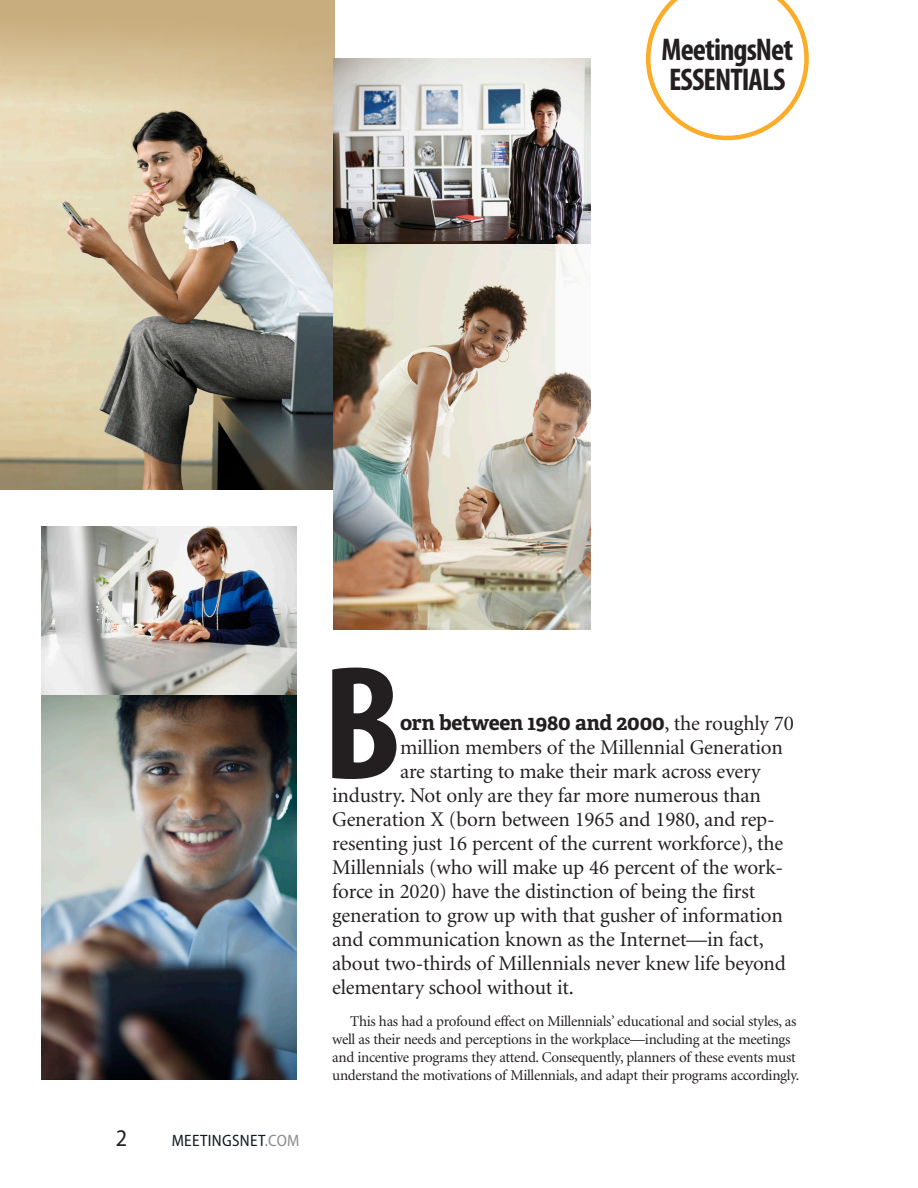
<style>
.page{position:relative;width:918px;height:1188px;background:#fff}
.page>*{position:absolute;margin:0;border:0;box-sizing:border-box;transform-origin:0 0}
.Text_1st_Para_Drop_C{font:700 condensed 163.5px "Myriad Pro";color:#231f20}
.header_1_para{font:700 condensed 31.5px "Myriad Pro";letter-spacing:-.03em;color:#231f20}
.t1{font:semi-condensed 24px "Myriad Pro";color:#231f20}
.Text_1st_Para_Drop_C-2{font:21px "Minion";letter-spacing:-.01em;color:#231f20}
.Text_1st_Para_Drop_C-3{font:700 21px "Adelle";letter-spacing:-.015em;color:#231f20}
.t2{font:semi-condensed 16.5px "Myriad Pro";letter-spacing:.02em;color:#101a21}
.Text_Indent{font:15px/18px "Minion";letter-spacing:-.02em;color:#231f20}
.s1{color:#8a8c8f}
.s2{font-family:"Minion";font-weight:400}
</style>
<div class="page">
<div style="left:0;top:0;width:335px;height:489px;background:#c8ad7e"></div>
<img style="left:0;top:36px;width:335px;height:453px">
<img style="left:333px;top:59px;width:257px;height:571px">
<img style="left:42px;top:526px;width:255px;height:553px">
<svg style="left:646px;top:0;width:163px;height:140px"></svg>
<p class="header_1_para" style="left:662px;top:32px;width:133px">MeetingsNet</p>
<p class="header_1_para" style="left:669px;top:62px;width:118px">ESSENTIALS</p>
<p class="t1" style="left:116px;top:1125px;width:13px">2</p>
<p class="t2" style="left:172px;top:1132px;width:129px">MEETINGSNET<span class="s1">.COM</span></p>
<p class="Text_1st_Para_Drop_C" style="left:323px;top:634px;width:80px">B</p>
<p class="Text_1st_Para_Drop_C-3" style="left:400px;top:709px;width:395px">orn between 1980 and 2000<span class="s2">, the roughly 70</span></p>
<p class="Text_1st_Para_Drop_C-2" style="left:400px;top:737px;width:384px">million members of the Millennial Generation</p>
<p class="Text_1st_Para_Drop_C-2" style="left:400px;top:761px;width:362px">are starting to make their mark across every</p>
<p class="Text_1st_Para_Drop_C-2" style="left:332px;top:785px;width:430px">industry. Not only are they far more numerous than</p>
<p class="Text_1st_Para_Drop_C-2" style="left:332px;top:809px;width:444px">Generation X (born between 1965 and 1980, and rep-</p>
<p class="Text_1st_Para_Drop_C-2" style="left:332px;top:833px;width:453px">resenting just 16 percent of the current workforce), the</p>
<p class="Text_1st_Para_Drop_C-2" style="left:332px;top:857px;width:453px">Millennials (who will make up 46 percent of the work-</p>
<p class="Text_1st_Para_Drop_C-2" style="left:332px;top:881px;width:424px">force in 2020) have the distinction of being the first</p>
<p class="Text_1st_Para_Drop_C-2" style="left:332px;top:905px;width:452px">generation to grow up with that gusher of information</p>
<p class="Text_1st_Para_Drop_C-2" style="left:332px;top:929px;width:433px">and communication known as the Internet—in fact,</p>
<p class="Text_1st_Para_Drop_C-2" style="left:332px;top:953px;width:455px">about two-thirds of Millennials never knew life beyond</p>
<p class="Text_1st_Para_Drop_C-2" style="left:332px;top:977px;width:243px">elementary school without it.</p>
<p class="Text_Indent" style="left:332px;top:1012px;width:469px;text-indent:18px">This has had a profound effect on Millennials’ educational and social styles, as well as their needs and perceptions in the workplace—including at the meetings and incentive programs they attend. Consequently, planners of these events must understand the motivations of Millennials, and adapt their programs accordingly.</p>
</div>
